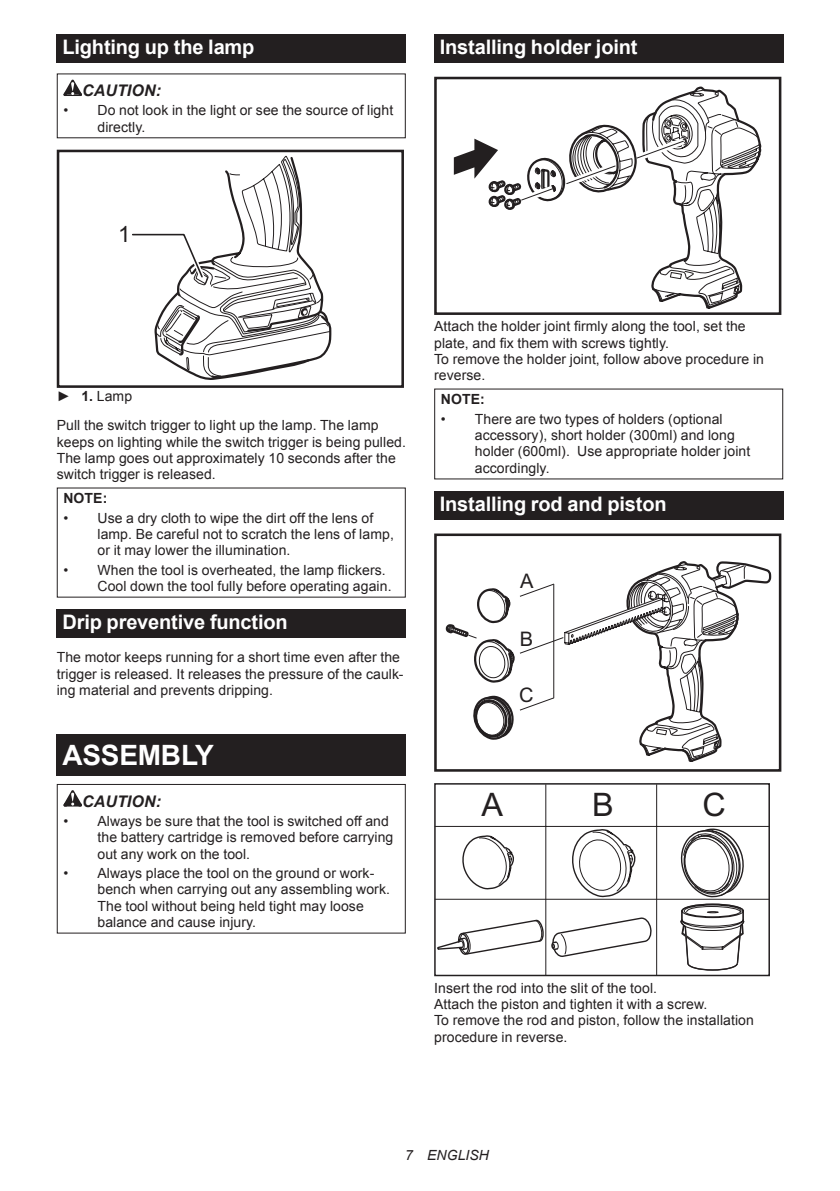
<style>
.page{position:relative;width:840px;height:1191px;background:#fff}
.page>*{position:absolute;margin:0;border:0;box-sizing:border-box;transform-origin:0 0}
.t1{font:32.4px "Arial";color:#231f20}
.t2{font:700 28px "Arial";letter-spacing:-.01em;color:#fff}
.t3{font:22.4px "Arial";color:#231f20}
.t4{font:700 20px "Arial";letter-spacing:-.01em;color:#fff}
.t5{font:20px "Arial";color:#231f20}
.t6{font:italic 700 16px "Arial";letter-spacing:.005em;color:#231f20}
.t7{font:14px/16.4px "Arial";letter-spacing:.005em;color:#231f20}
.t8{font:700 14px "Arial";letter-spacing:.005em;color:#231f20}
.t9{font:italic 14px "Arial";letter-spacing:.005em;color:#231f20}
.s1{font-weight:700}
</style>
<div class="page">
<div style="left:57px;top:34px;width:348px;height:29px;background:#231f20"></div>
<svg style="left:63px;top:80px;width:19px;height:16px"></svg>
<div style="left:57px;top:150px;width:347px;height:238px;border:3px solid #231f20"></div>
<svg style="left:128px;top:155px;width:204px;height:233px"></svg>
<div style="left:57px;top:609px;width:348px;height:28px;background:#231f20"></div>
<div style="left:57px;top:735px;width:348px;height:41px;background:#231f20"></div>
<svg style="left:63px;top:790px;width:19px;height:16px"></svg>
<div style="left:57px;top:784px;width:348px;height:149px;border:1px solid #231f20"></div>
<div style="left:434px;top:34px;width:348px;height:29px;background:#231f20"></div>
<svg style="left:453px;top:86px;width:309px;height:223px"></svg>
<div style="left:434px;top:77px;width:347px;height:238px;border:3px solid #231f20"></div>
<div style="left:434px;top:491px;width:348px;height:28px;background:#231f20"></div>
<svg style="left:445px;top:561px;width:326px;height:201px"></svg>
<div style="left:434px;top:533px;width:347px;height:238px;border:3px solid #231f20"></div>
<div style="left:434px;top:783px;width:335px;height:193px;border:2px solid #231f20"></div>
<hr style="left:434px;top:899px;width:335px;height:1px;background:#231f20">
<hr style="left:434px;top:826px;width:335px;height:1px;background:#231f20">
<hr style="left:545px;top:784px;width:1px;height:191px;background:#231f20">
<hr style="left:655px;top:784px;width:1px;height:191px;background:#231f20">
<svg style="left:436px;top:920px;width:107px;height:35px"></svg>
<svg style="left:551px;top:917px;width:100px;height:40px"></svg>
<svg style="left:680px;top:903px;width:64px;height:68px"></svg>
<svg style="left:680px;top:828px;width:64px;height:69px"></svg>
<svg style="left:462px;top:835px;width:52px;height:55px"></svg>
<svg style="left:572px;top:829px;width:63px;height:68px"></svg>
<h3 class="t4" style="left:62px;top:34px;width:193px">Lighting up the lamp</h3>
<p class="t6" style="left:82px;top:80px;width:80px">CAUTION:</p>
<p class="t7" style="left:97px;top:102px;width:297px;text-indent:-34px">• Do not look in the light or see the source of light directly.</p>
<h3 class="t4" style="left:439px;top:34px;width:199px">Installing holder joint</h3>
<h3 class="t3" style="left:118px;top:219px;width:14px">1</h3>
<p class="t7" style="left:57px;top:382px;width:323px;line-height:28.8px">► <span class="s1">1.</span> Lamp<br>Pull the switch trigger to light up the lamp. The lamp</p>
<p class="t7" style="left:57px;top:434px;width:350px">keeps on lighting while the switch trigger is being pulled.<br>The lamp goes out approximately 10 seconds after the switch trigger is released.</p>
<p class="t8" style="left:63px;top:489px;width:45px">NOTE:</p>
<p class="t7" style="left:97px;top:509px;width:298px;text-indent:-34px">• Use a dry cloth to wipe the dirt off the lens of lamp. Be careful not to scratch the lens of lamp, or it may lower the illumination.</p>
<p class="t7" style="left:97px;top:561px;width:295px;text-indent:-34px">• When the tool is overheated, the lamp flickers.<br>Cool down the tool fully before operating again.</p>
<h3 class="t4" style="left:62px;top:608px;width:227px">Drip preventive function</h3>
<p class="t7" style="left:57px;top:649px;width:348px">The motor keeps running for a short time even after the trigger is released. It releases the pressure of the caulk&shy;ing material and prevents dripping.</p>
<h2 class="t2" style="left:62px;top:736px;width:153px">ASSEMBLY</h2>
<p class="t6" style="left:82px;top:790px;width:80px">CAUTION:</p>
<p class="t7" style="left:97px;top:812px;width:297px;text-indent:-34px">• Always be sure that the tool is switched off and the battery cartridge is removed before carrying out any work on the tool.</p>
<p class="t7" style="left:97px;top:864px;width:294px;text-indent:-34px">• Always place the tool on the ground or work&shy;bench when carrying out any assembling work.<br>The tool without being held tight may loose balance and cause injury.</p>
<p class="t7" style="left:434px;top:318px;width:331px">Attach the holder joint firmly along the tool, set the plate, and fix them with screws tightly.<br>To remove the holder joint, follow above procedure in reverse.</p>
<p class="t8" style="left:440px;top:390px;width:45px">NOTE:</p>
<p class="t7" style="left:474px;top:410px;width:277px;text-indent:-34px">• There are two types of holders (optional accessory), short holder (300ml) and long holder (600ml). Use appropriate holder joint accordingly.</p>
<h3 class="t4" style="left:439px;top:490px;width:228px">Installing rod and piston</h3>
<h3 class="t5" style="left:520px;top:568px;width:15px">A</h3>
<h3 class="t5" style="left:519px;top:626px;width:15px">B</h3>
<h3 class="t5" style="left:519px;top:682px;width:16px">C</h3>
<h1 class="t1" style="left:481px;top:783px;width:23px">A</h1>
<h1 class="t1" style="left:592px;top:783px;width:23px">B</h1>
<h1 class="t1" style="left:702px;top:783px;width:25px">C</h1>
<p class="t7" style="left:434px;top:979px;width:321px">Insert the rod into the slit of the tool.<br>Attach the piston and tighten it with a screw.<br>To remove the rod and piston, follow the installation procedure in reverse.</p>
<p class="t9" style="left:405px;top:1146px;width:85px">7 ENGLISH</p>
</div>
